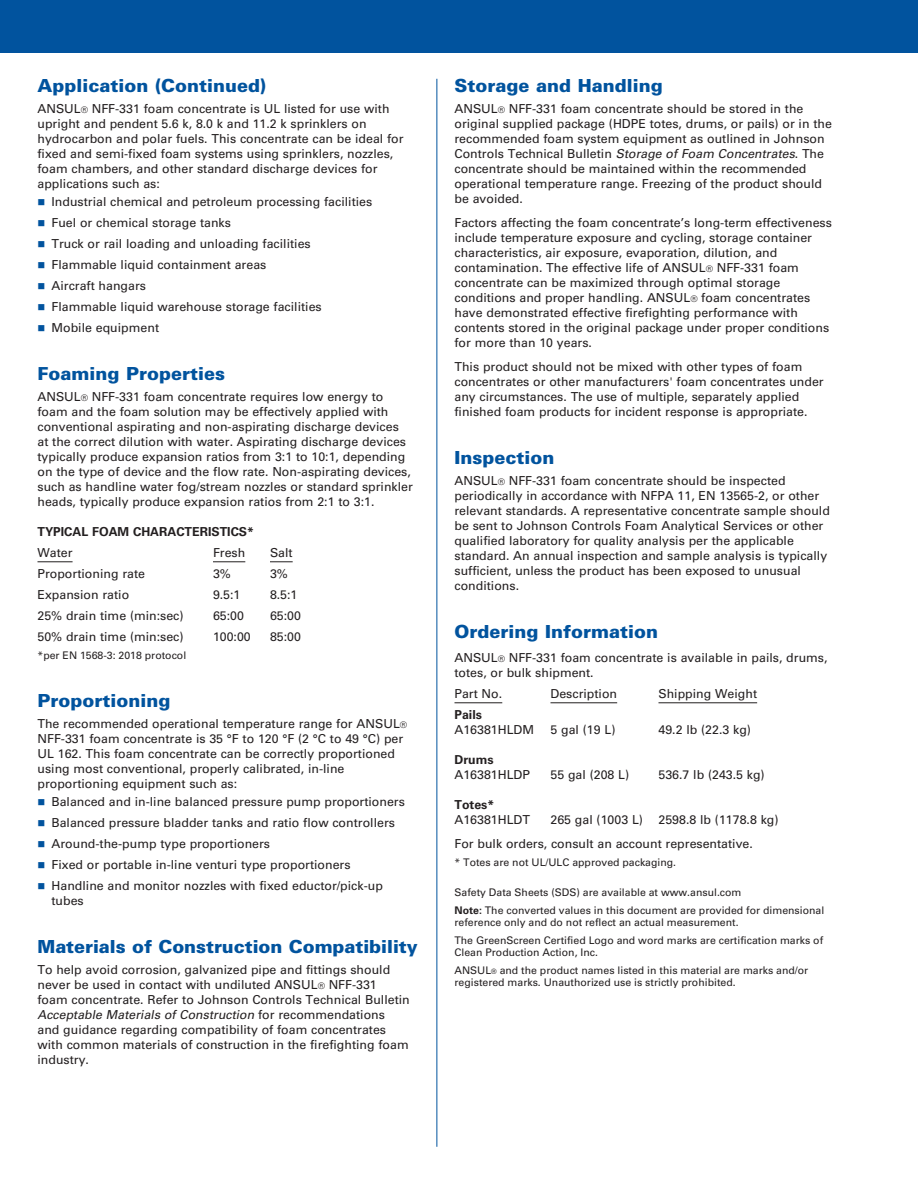
<style>
.page{position:relative;width:918px;height:1188px;background:#fff}
.page>*{position:absolute;margin:0;border:0;box-sizing:border-box;transform-origin:0 0}
._03_12_pt_Blue_Heade{font:900 18px "Univers LT Std";color:#01539e}
._05_Text_1st_Graph{font:12.3px/15px "Univers LT Std";color:#231f20}
._06_Text_8_25{font:12.3px/15px "Univers LT Std";color:#231f20}
._08_Bullet_Text{font:12.3px/15px "Univers LT Std";color:#231f20}
._09_Tabbed_Copy{font:12.3px/15px "Univers LT Std";color:#231f20}
._07_Bullet_Text_1st{font:12.3px/15px "Univers LT Std";color:#231f20}
._04_Bold_Subhead{font:700 12.3px "Univers LT Std";color:#231f20}
._16_Note_7_pt__type{font:10.5px/12px "Univers LT Std";color:#231f20}
.s1{font-size:9px}
.s2{color:#01539e}
.s3{font-style:italic}
.s4{font-weight:700}
.s5{font-family:"Helvetica";font-size:7.5px}
</style>
<div class="page">
<div style="left:0;top:0;width:918px;height:52px;background:#01539e"></div>
<hr style="left:436px;top:79px;width:1px;height:1068px;background:#01539e">
<hr style="left:38px;top:561px;width:35px;height:1px;background:#231f20">
<hr style="left:213px;top:561px;width:32px;height:1px;background:#231f20">
<svg style="left:270px;top:561px;width:23px;height:1px"></svg>
<hr style="left:454px;top:702px;width:48px;height:1px;background:#231f20">
<hr style="left:550px;top:702px;width:67px;height:1px;background:#231f20">
<hr style="left:658px;top:702px;width:99px;height:1px;background:#231f20">
<p class="_03_12_pt_Blue_Heade" style="left:38px;top:75px;width:230px">Application (Continued)</p>
<p class="_05_Text_1st_Graph" style="left:38px;top:102px;width:368px">ANSUL<span class="s1">®</span> NFF-331 foam concentrate is UL listed for use with upright and pendent 5.6 k, 8.0 k and 11.2 k sprinklers on hydrocarbon and polar fuels. This concentrate can be ideal for fixed and semi-fixed foam systems using sprinklers, nozzles, foam chambers, and other standard discharge devices for applications such as:</p>
<p class="_07_Bullet_Text_1st" style="left:38px;top:195px;width:336px"><span class="s2">■</span> Industrial chemical and petroleum processing facilities</p>
<p class="_08_Bullet_Text" style="left:38px;top:216px;width:195px"><span class="s2">■</span> Fuel or chemical storage tanks</p>
<p class="_08_Bullet_Text" style="left:38px;top:237px;width:275px"><span class="s2">■</span> Truck or rail loading and unloading facilities</p>
<p class="_08_Bullet_Text" style="left:38px;top:258px;width:230px"><span class="s2">■</span> Flammable liquid containment areas</p>
<p class="_08_Bullet_Text" style="left:38px;top:279px;width:110px"><span class="s2">■</span> Aircraft hangars</p>
<p class="_08_Bullet_Text" style="left:38px;top:300px;width:286px"><span class="s2">■</span> Flammable liquid warehouse storage facilities</p>
<p class="_08_Bullet_Text" style="left:38px;top:321px;width:123px"><span class="s2">■</span> Mobile equipment</p>
<p class="_03_12_pt_Blue_Heade" style="left:38px;top:363px;width:189px">Foaming Properties</p>
<p class="_05_Text_1st_Graph" style="left:38px;top:390px;width:377px">ANSUL<span class="s1">®</span> NFF-331 foam concentrate requires low energy to foam and the foam solution may be effectively applied with conventional aspirating and non-aspirating discharge devices<br>at the correct dilution with water. Aspirating discharge devices typically produce expansion ratios from 3:1 to 10:1, depending on the type of device and the flow rate. Non-aspirating devices, such as handline water fog/stream nozzles or standard sprinkler heads, typically produce expansion ratios from 2:1 to 3:1.</p>
<p class="_04_Bold_Subhead" style="left:38px;top:525px;width:218px">TYPICAL FOAM CHARACTERISTICS*</p>
<p class="_09_Tabbed_Copy" style="left:38px;top:546px;width:37px">Water</p>
<p class="_09_Tabbed_Copy" style="left:213px;top:546px;width:34px">Fresh</p>
<p class="_09_Tabbed_Copy" style="left:270px;top:546px;width:24px">Salt</p>
<p class="_09_Tabbed_Copy" style="left:38px;top:567px;width:109px">Proportioning rate</p>
<p class="_09_Tabbed_Copy" style="left:213px;top:567px;width:19px">3%</p>
<p class="_09_Tabbed_Copy" style="left:270px;top:567px;width:19px">3%</p>
<p class="_09_Tabbed_Copy" style="left:38px;top:588px;width:93px">Expansion ratio</p>
<p class="_09_Tabbed_Copy" style="left:213px;top:588px;width:29px">9.5:1</p>
<p class="_09_Tabbed_Copy" style="left:270px;top:588px;width:29px">8.5:1</p>
<p class="_09_Tabbed_Copy" style="left:38px;top:609px;width:148px">25% drain time (min:sec)</p>
<p class="_09_Tabbed_Copy" style="left:213px;top:609px;width:32px">65:00</p>
<p class="_09_Tabbed_Copy" style="left:270px;top:609px;width:32px">65:00</p>
<p class="_09_Tabbed_Copy" style="left:38px;top:630px;width:148px">50% drain time (min:sec)</p>
<p class="_09_Tabbed_Copy" style="left:213px;top:630px;width:39px">100:00</p>
<p class="_09_Tabbed_Copy" style="left:270px;top:630px;width:32px">85:00</p>
<p class="_16_Note_7_pt__type" style="left:38px;top:650px;width:150px">*per EN 1568-3: 2018 protocol</p>
<p class="_03_12_pt_Blue_Heade" style="left:38px;top:690px;width:135px">Proportioning</p>
<p class="_07_Bullet_Text_1st" style="left:38px;top:717px;width:371px">The recommended operational temperature range for ANSUL<span class="s1">® </span>NFF-331 foam concentrate is 35 °F to 120 °F (2 °C to 49 °C) per UL 162. This foam concentrate can be correctly proportioned using most conventional, properly calibrated, in-line proportioning equipment such as:</p>
<p class="_07_Bullet_Text_1st" style="left:38px;top:795px;width:369px"><span class="s2">■</span> Balanced and in-line balanced pressure pump proportioners</p>
<p class="_08_Bullet_Text" style="left:38px;top:816px;width:359px"><span class="s2">■</span> Balanced pressure bladder tanks and ratio flow controllers</p>
<p class="_08_Bullet_Text" style="left:38px;top:837px;width:234px"><span class="s2">■</span> Around-the-pump type proportioners</p>
<p class="_08_Bullet_Text" style="left:38px;top:858px;width:315px"><span class="s2">■</span> Fixed or portable in-line venturi type proportioners</p>
<p class="_08_Bullet_Text" style="left:52px;top:879px;width:333px;text-indent:-14px"><span class="s2">■</span> Handline and monitor nozzles with fixed eductor/pick-up tubes</p>
<p class="_03_12_pt_Blue_Heade" style="left:38px;top:936px;width:382px">Materials of Construction Compatibility</p>
<p class="_05_Text_1st_Graph" style="left:38px;top:963px;width:374px">To help avoid corrosion, galvanized pipe and fittings should never be used in contact with undiluted ANSUL<span class="s1">®</span> NFF-331 foam concentrate. Refer to Johnson Controls Technical Bulletin <span class="s3">Acceptable Materials of Construction</span> fo r r e c o m m e n d a t i o n s and guidance regarding compatibility of foam concentrates with common materials of construction in the firefighting foam industry.</p>
<p class="_03_12_pt_Blue_Heade" style="left:454px;top:75px;width:210px">Storage and Handling</p>
<p class="_05_Text_1st_Graph" style="left:454px;top:102px;width:379px">ANSUL<span class="s1">®</span> NFF-331 foam concentrate should be stored in the original supplied package (HDPE totes, drums, or pails) or in the recommended foam system equipment as outlined in Johnson Controls Technical Bulletin <span class="s3">Storage of Foam Concentrates</span>. The concentrate should be maintained within the recommended operational temperature range. Freezing of the product should be avoided.</p>
<p class="_06_Text_8_25" style="left:454px;top:216px;width:379px">Factors affecting the foam concentrate’s long-term effectiveness include temperature exposure and cycling, storage container characteristics, air exposure, evaporation, dilution, and contamination. The effective life of ANSUL<span class="s1">®</span> NFF-331 foam concentrate can be maximized through optimal storage conditions and proper handling. ANSUL<span class="s1">®</span> foam concentrates have demonstrated effective firefighting performance with contents stored in the original package under proper conditions for more than 10 years.</p>
<p class="_06_Text_8_25" style="left:454px;top:360px;width:371px">This product should not be mixed with other types of foam concentrates or other manufacturers' foam concentrates under any circumstances. The use of multiple, separately applied finished foam products for incident response is appropriate.</p>
<p class="_03_12_pt_Blue_Heade" style="left:454px;top:447px;width:102px">Inspection</p>
<p class="_05_Text_1st_Graph" style="left:454px;top:474px;width:377px">ANSUL<span class="s1">®</span> NFF-331 foam concentrate should be inspected periodically in accordance with NFPA 11, EN 13565-2, or other relevant standards. A representative concentrate sample should be sent to Johnson Controls Foam Analytical Services or other qualified laboratory for quality analysis per the applicable standard. An annual inspection and sample analysis is typically sufficient, unless the product has been exposed to unusual conditions.</p>
<p class="_03_12_pt_Blue_Heade" style="left:454px;top:621px;width:205px">Ordering Information</p>
<p class="_09_Tabbed_Copy" style="left:454px;top:651px;width:375px">ANSUL<span class="s1">®</span> NFF-331 foam concentrate is available in pails, drums, totes, or bulk shipment.</p>
<p class="_09_Tabbed_Copy" style="left:454px;top:687px;width:49px">Part No.</p>
<p class="_09_Tabbed_Copy" style="left:550px;top:687px;width:68px">Description</p>
<p class="_09_Tabbed_Copy" style="left:658px;top:687px;width:100px">Shipping Weight</p>
<p class="_04_Bold_Subhead" style="left:454px;top:708px;width:29px">Pails</p>
<p class="_09_Tabbed_Copy" style="left:454px;top:723px;width:81px">A16381HLDM</p>
<p class="_09_Tabbed_Copy" style="left:551px;top:723px;width:67px">5 gal (19 L)</p>
<p class="_09_Tabbed_Copy" style="left:659px;top:723px;width:94px">49.2 lb (22.3 kg)</p>
<p class="_04_Bold_Subhead" style="left:454px;top:753px;width:41px">Drums</p>
<p class="_09_Tabbed_Copy" style="left:454px;top:768px;width:77px">A16381HLDP</p>
<p class="_09_Tabbed_Copy" style="left:551px;top:768px;width:80px">55 gal (208 L)</p>
<p class="_09_Tabbed_Copy" style="left:659px;top:768px;width:108px">536.7 lb (243.5 kg)</p>
<p class="_04_Bold_Subhead" style="left:454px;top:798px;width:41px">Totes*</p>
<p class="_09_Tabbed_Copy" style="left:454px;top:813px;width:77px">A16381HLDT</p>
<p class="_09_Tabbed_Copy" style="left:551px;top:813px;width:94px">265 gal (1003 L)</p>
<p class="_09_Tabbed_Copy" style="left:659px;top:813px;width:122px">2598.8 lb (1178.8 kg)</p>
<p class="_06_Text_8_25" style="left:454px;top:837px;width:300px">For bulk orders, consult an account representative.</p>
<p class="_16_Note_7_pt__type" style="left:454px;top:857px;width:223px">* Totes are not UL/ULC approved packaging.</p>
<p class="_16_Note_7_pt__type" style="left:454px;top:887px;width:289px">Safety Data Sheets (SDS) are available at www.ansul.com</p>
<p class="_16_Note_7_pt__type" style="left:454px;top:905px;width:371px"><span class="s4">Note:</span> The converted values in this document are provided for dimensional reference only and do not reflect an actual measurement.</p>
<p class="_16_Note_7_pt__type" style="left:454px;top:935px;width:370px">The GreenScreen Certified Logo and word marks are certification marks of<br>Clean Production Action, Inc.</p>
<p class="_16_Note_7_pt__type" style="left:454px;top:965px;width:355px">ANSUL<span class="s5">®</span> and the product names listed in this material are marks and/or registered marks. Unauthorized use is strictly prohibited.</p>
</div>
